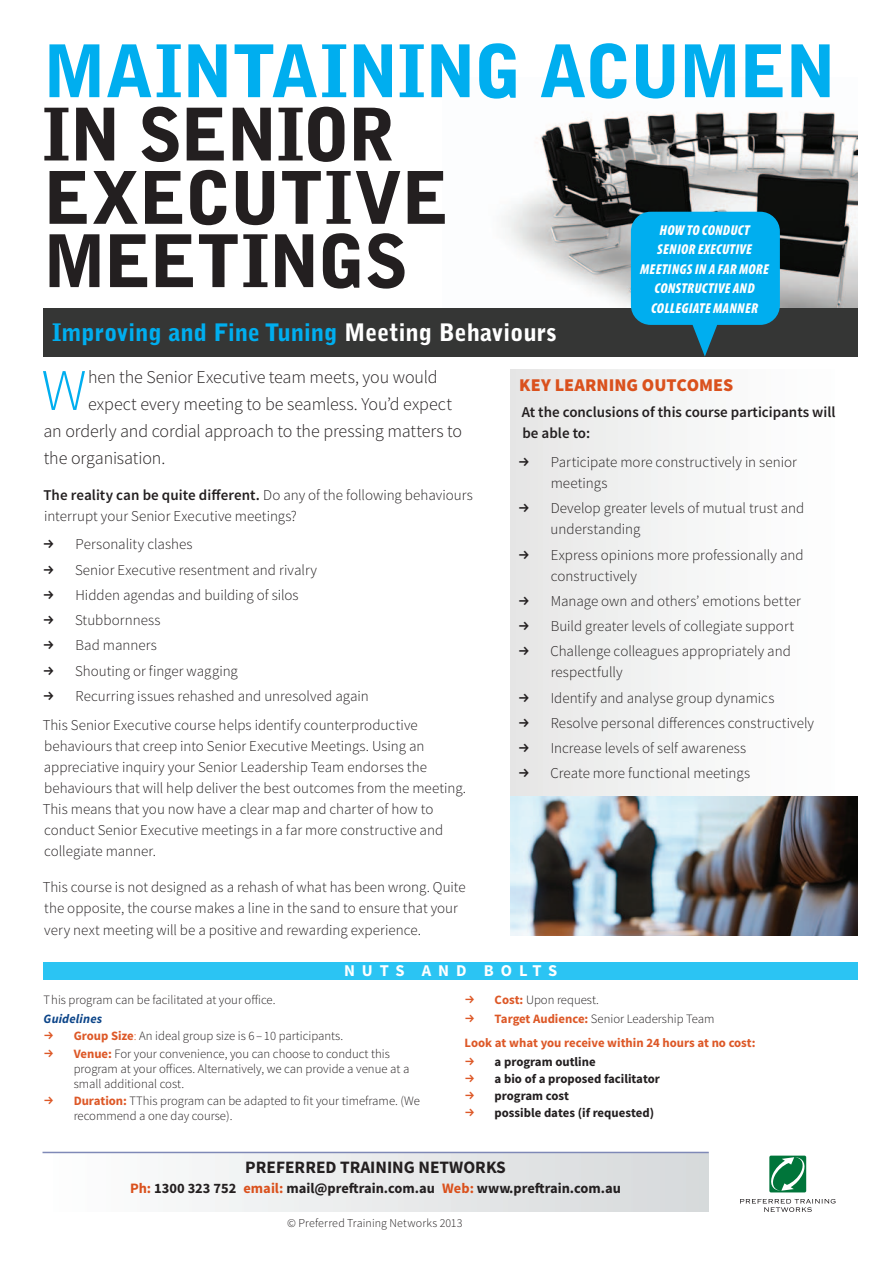
<style>
.page{position:relative;width:893px;height:1263px;background:#fff}
.page>*{position:absolute;margin:0;border:0;box-sizing:border-box;transform-origin:0 0}
.t1{font:900 72px/63.3px "Bell Gothic";letter-spacing:-.03em;color:#231f20}
.t2{font:900 72px "Bell Gothic";letter-spacing:-.02em;color:#00aeef}
.t3{font:300 58.95px "Source Sans Pro";color:#00aeef}
.t4{font:900 24px "Bell Gothic";color:#00aeef}
.t5{font:300 18px "Source Sans Pro";letter-spacing:-.005em;color:#231f20}
.t6{font:900 18px "Source Sans Pro";color:#da511d}
.t7{font:700 17.4px "Source Sans Pro";color:#231f20}
.t8{font:700 16.5px "Source Sans Pro";letter-spacing:.42em;color:#fff}
.t9{font:300 15px/21px "Source Sans Pro";color:#231f20}
.t10{font:600 15px/21px "Source Sans Pro";color:#231f20}
.t11{font:15px "FF Dingbests";color:#231f20}
.t12{font:italic 900 condensed 14.4px/19.6px "Myriad Pro";letter-spacing:.02em;color:#fff;text-align:center}
.t13{font:700 14.4px "Source Sans Pro";color:#231f20}
.t14{font:13.5px "FF Dingbests";color:#dd5827}
.t15{font:300 12.75px/15px "Source Sans Pro";color:#231f20}
.t16{font:700 12.75px "Source Sans Pro";color:#231f20}
.t17{font:700 12.75px/23.5px "Source Sans Pro";color:#dd5827}
.t18{font:italic 700 12.75px "Source Sans Pro";letter-spacing:.015em;color:#0c4589}
.t19{font:300 12px "Source Sans Pro";letter-spacing:.01em;color:#231f20}
.s1{color:#fff}
.s2{font-weight:600}
.s3{font-weight:700;color:#dd5827}
.s4{color:#dd5827}
.s5{font-weight:300;color:#231f20}
.s6{color:#da511d}
</style>
<div class="page">
<img style="left:510px;top:795px;width:348px;height:140px">
<img style="left:504px;top:111px;width:354px;height:197px">
<div style="left:43px;top:1152px;width:666px;height:59px;background:linear-gradient(to right,#fefefe,#d6d9da)"></div>
<hr style="left:43px;top:1152px;width:666px;height:1px;background:#7f89b7">
<div style="left:769px;top:1155px;width:37px;height:37px;background:#00753a;border-radius:2px"></div>
<svg style="left:769px;top:1157px;width:38px;height:34px"></svg>
<svg style="left:740px;top:1199px;width:96px;height:13px"></svg>
<div style="left:44px;top:962px;width:814px;height:18px;background:#2bc4f3"></div>
<div style="left:510px;top:369px;width:348px;height:426px;background:linear-gradient(to right,#e7e7e6,#fff)"></div>
<div style="left:44px;top:308px;width:814px;height:49px;background:#353635"></div>
<svg style="left:631px;top:212px;width:149px;height:145px"></svg>
<h1 class="t2" style="left:42px;top:29px;width:782px">MAINTAINING Acum en</h1>
<h1 class="t1" style="left:42px;top:104px;width:408px">in Senior<br>Executive<br>Meetings</h1>
<p class="t12" style="left:640px;top:220px;width:130px">HOW TO CONDUCT<br>SENIOR EXECUTIVE<br>MEETINGS IN A FAR MORE<br>CONSTRUCTIVE AND<br>COLLEGIATE MANNER</p>
<h3 class="t4" style="left:52px;top:319px;width:506px">Improving and Fine Tuning <span class="s1">Meeting Behaviours</span></h3>
<h2 class="t3" style="left:42px;top:355px;width:46px">W</h2>
<p class="t5" style="left:88px;top:366px;width:351px">hen the Senior Executive team meets, you would</p>
<p class="t5" style="left:88px;top:393px;width:365px">expect every meeting to be seamless. You’d expect</p>
<p class="t5" style="left:43px;top:420px;width:420px">an orderly and cordial approach to the pressing matters to</p>
<p class="t5" style="left:44px;top:447px;width:123px">the organisation.</p>
<p class="t9" style="left:43px;top:485px;width:431px"><span class="s2">The reality can be quite different.</span> Do any of the following behaviours interrupt your Senior Executive meetings?</p>
<p class="t11" style="left:43px;top:536px;width:13px">f</p>
<p class="t9" style="left:76px;top:534px;width:119px">Personality clashes</p>
<p class="t11" style="left:43px;top:562px;width:13px">f</p>
<p class="t9" style="left:75px;top:559px;width:244px">Senior Executive resentment and rivalry</p>
<p class="t11" style="left:43px;top:587px;width:13px">f</p>
<p class="t9" style="left:76px;top:585px;width:225px">Hidden agendas and building of silos</p>
<p class="t11" style="left:43px;top:612px;width:13px">f</p>
<p class="t9" style="left:75px;top:610px;width:87px">Stubbornness</p>
<p class="t11" style="left:43px;top:637px;width:13px">f</p>
<p class="t9" style="left:76px;top:635px;width:83px">Bad manners</p>
<p class="t11" style="left:43px;top:663px;width:13px">f</p>
<p class="t9" style="left:75px;top:660px;width:164px">Shouting or finger wagging</p>
<p class="t11" style="left:43px;top:688px;width:13px">f</p>
<p class="t9" style="left:43px;top:681px;width:377px;line-height:29.5px;text-indent:33px">Recurring issues rehashed and unresolved again<br>This Senior Executive course helps identify counterproductive</p>
<p class="t9" style="left:43px;top:736px;width:425px">behaviours that creep into Senior Executive Meetings. Using an appreciative inquiry your Senior Leadership Team endorses the behaviours that will help deliver the best outcomes from the meeting.<br>This means that you now have a clear map and charter of how to conduct Senior Executive meetings in a far more constructive and collegiate manner.</p>
<p class="t9" style="left:43px;top:877px;width:425px">This course is not designed as a rehash of what has been wrong. Quite the opposite, the course makes a line in the sand to ensure that your very next meeting will be a positive and rewarding experience.</p>
<p class="t6" style="left:519px;top:374px;width:216px">KEY LEARNING OUTCOMES</p>
<p class="t10" style="left:522px;top:402px;width:315px">At the conclusions of this course participants will be able to:</p>
<p class="t11" style="left:518px;top:454px;width:13px">f</p>
<p class="t9" style="left:551px;top:452px;width:248px">Participate more constructively in senior meetings</p>
<p class="t11" style="left:518px;top:500px;width:13px">f</p>
<p class="t9" style="left:551px;top:498px;width:255px">Develop greater levels of mutual trust and understanding</p>
<p class="t11" style="left:518px;top:547px;width:13px">f</p>
<p class="t9" style="left:551px;top:544px;width:255px">Express opinions more professionally and constructively</p>
<p class="t11" style="left:518px;top:593px;width:13px">f</p>
<p class="t9" style="left:551px;top:591px;width:252px">Manage own and others’ emotions better</p>
<p class="t11" style="left:518px;top:618px;width:13px">f</p>
<p class="t9" style="left:551px;top:616px;width:245px">Build greater levels of collegiate support</p>
<p class="t11" style="left:518px;top:643px;width:13px">f</p>
<p class="t9" style="left:550px;top:641px;width:242px">Challenge colleagues appropriately and respectfully</p>
<p class="t11" style="left:518px;top:690px;width:13px">f</p>
<p class="t9" style="left:551px;top:687px;width:225px">Identify and analyse group dynamics</p>
<p class="t11" style="left:518px;top:715px;width:13px">f</p>
<p class="t9" style="left:551px;top:712px;width:265px">Resolve personal differences constructively</p>
<p class="t11" style="left:518px;top:740px;width:13px">f</p>
<p class="t9" style="left:551px;top:738px;width:197px">Increase levels of self awareness</p>
<p class="t11" style="left:518px;top:765px;width:13px">f</p>
<p class="t9" style="left:550px;top:763px;width:201px">Create more functional meetings</p>
<p class="t8" style="left:344px;top:960px;width:215px">NUTS AND BOLTS</p>
<p class="t15" style="left:44px;top:992px;width:233px">This program can be facilitated at your office.</p>
<p class="t18" style="left:44px;top:1011px;width:60px">Guidelines</p>
<p class="t14" style="left:44px;top:1028px;width:12px">f</p>
<p class="t15" style="left:74px;top:1029px;width:271px"><span class="s3">Group Size</span><span class="s4">:</span> An ideal group size is 6 – 10 participants.</p>
<p class="t14" style="left:44px;top:1046px;width:12px">f</p>
<p class="t15" style="left:74px;top:1046px;width:337px"><span class="s3">Venue:</span> For your convenience, you can choose to conduct this program at your offices. Alternatively, we can provide a venue at a small additional cost.</p>
<p class="t14" style="left:44px;top:1093px;width:12px">f</p>
<p class="t15" style="left:74px;top:1093px;width:348px"><span class="s3">Duration:</span> TThis program can be adapted to fit your timeframe. (We recommend a one day course).</p>
<p class="t14" style="left:465px;top:992px;width:12px">f</p>
<p class="t15" style="left:495px;top:992px;width:106px"><span class="s3">Cost:</span> Upon request.</p>
<p class="t14" style="left:465px;top:1011px;width:12px">f</p>
<p class="t17" style="left:465px;top:1008px;width:293px;text-indent:30px">Target Audience: <span class="s5">Senior Leadership Team<br></span>Look at what you receive within 24 hours at no cost:</p>
<p class="t14" style="left:465px;top:1054px;width:12px">f</p>
<p class="t16" style="left:495px;top:1053px;width:102px">a program outline</p>
<p class="t14" style="left:465px;top:1071px;width:12px">f</p>
<p class="t16" style="left:495px;top:1071px;width:167px">a bio of a proposed facilitator</p>
<p class="t14" style="left:465px;top:1088px;width:12px">f</p>
<p class="t16" style="left:495px;top:1088px;width:76px">program cost</p>
<p class="t14" style="left:465px;top:1105px;width:12px">f</p>
<p class="t16" style="left:495px;top:1105px;width:161px">possible dates (if requested)</p>
<p class="t7" style="left:245px;top:1156px;width:262px">PREFERRED TRAINING NETWORKS</p>
<p class="t13" style="left:130px;top:1179px;width:493px"><span class="s6">Ph:</span> 1300 323 752 <span class="s6">email:</span> mail@preftrain.com.au <span class="s6">Web:</span> www.preftrain.com.au</p>
<p class="t19" style="left:287px;top:1216px;width:177px">© Preferred Training Networks 2013</p>
</div>
